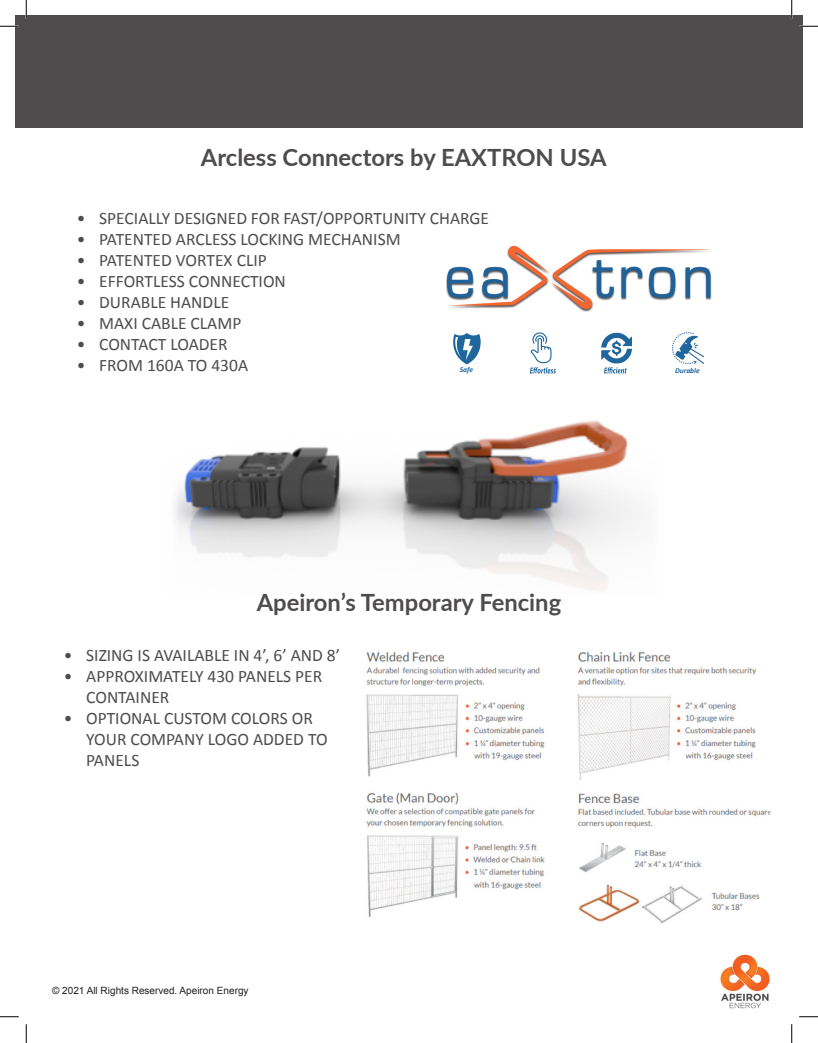
<style>
.page{position:relative;width:818px;height:1043px;background:#fff}
.page>*{position:absolute;margin:0;border:0;box-sizing:border-box;transform-origin:0 0}
.t1{font:700 23.75px "Lato";color:#4e4c4d}
.t2{font:17.5px/21px "Calibri";color:#4e4c4d}
.t3{font:10px "Arial";color:#231f20}
.t4{font:italic 700 7.5px "Calibri";color:#1f669d}
</style>
<div class="page">
<img style="left:175px;top:420px;width:464px;height:171px">
<img style="left:446px;top:245px;width:266px;height:67px">
<img style="left:366px;top:652px;width:406px;height:272px">
<img style="left:720px;top:954px;width:50px;height:54px">
<svg style="left:453px;top:333px;width:27px;height:31px"></svg>
<svg style="left:530px;top:332px;width:26px;height:41px"></svg>
<svg style="left:601px;top:332px;width:31px;height:41px"></svg>
<img style="left:672px;top:332px;width:31px;height:32px">
<div style="left:15px;top:15px;width:787px;height:112px;background:#4e4c4d"></div>
<svg style="left:0;top:25px;width:19px;height:2px"></svg>
<svg style="left:799px;top:25px;width:19px;height:2px"></svg>
<svg style="left:0;top:1016px;width:19px;height:1px"></svg>
<svg style="left:799px;top:1016px;width:19px;height:1px"></svg>
<svg style="left:25px;top:0;width:2px;height:19px"></svg>
<svg style="left:25px;top:1024px;width:2px;height:18px"></svg>
<svg style="left:791px;top:0;width:1px;height:19px"></svg>
<svg style="left:791px;top:1024px;width:1px;height:18px"></svg>
<p class="t1" style="left:201px;top:140px;width:407px">Arcless Connectors by EAXTRON USA</p>
<p class="t2" style="left:77px;top:208px;width:414px">• SPECIALLY DESIGNED FOR FAST/OPPORTUNITY CHARGE</p>
<p class="t2" style="left:77px;top:229px;width:325px">• PATENTED ARCLESS LOCKING MECHANISM</p>
<p class="t2" style="left:77px;top:250px;width:192px">• PATENTED VORTEX CLIP</p>
<p class="t2" style="left:77px;top:271px;width:211px">• EFFORTLESS CONNECTION</p>
<p class="t2" style="left:77px;top:292px;width:154px">• DURABLE HANDLE</p>
<p class="t2" style="left:77px;top:313px;width:166px">• MAXI CABLE CLAMP</p>
<p class="t2" style="left:77px;top:334px;width:152px">• CONTACT LOADER</p>
<p class="t2" style="left:77px;top:355px;width:173px">• FROM 160A TO 430A</p>
<p class="t4" style="left:459px;top:365px;width:15px">Safe</p>
<p class="t4" style="left:675px;top:366px;width:26px">Durable</p>
<p class="t1" style="left:257px;top:584px;width:306px">Apeiron’s Temporary Fencing</p>
<p class="t2" style="left:64px;top:645px;width:278px">• SIZING IS AVAILABLE IN 4’, 6’ AND 8’</p>
<p class="t2" style="left:86px;top:666px;width:237px;text-indent:-23px">• APPROXIMATELY 430 PANELS PER<br>CONTAINER</p>
<p class="t2" style="left:86px;top:708px;width:243px;text-indent:-23px">• OPTIONAL CUSTOM COLORS OR<br>YOUR COMPANY LOGO ADDED TO<br>PANELS</p>
<p class="t3" style="left:52px;top:984px;width:198px">© 2021 All Rights Reserved. Apeiron Energy</p>
</div>
